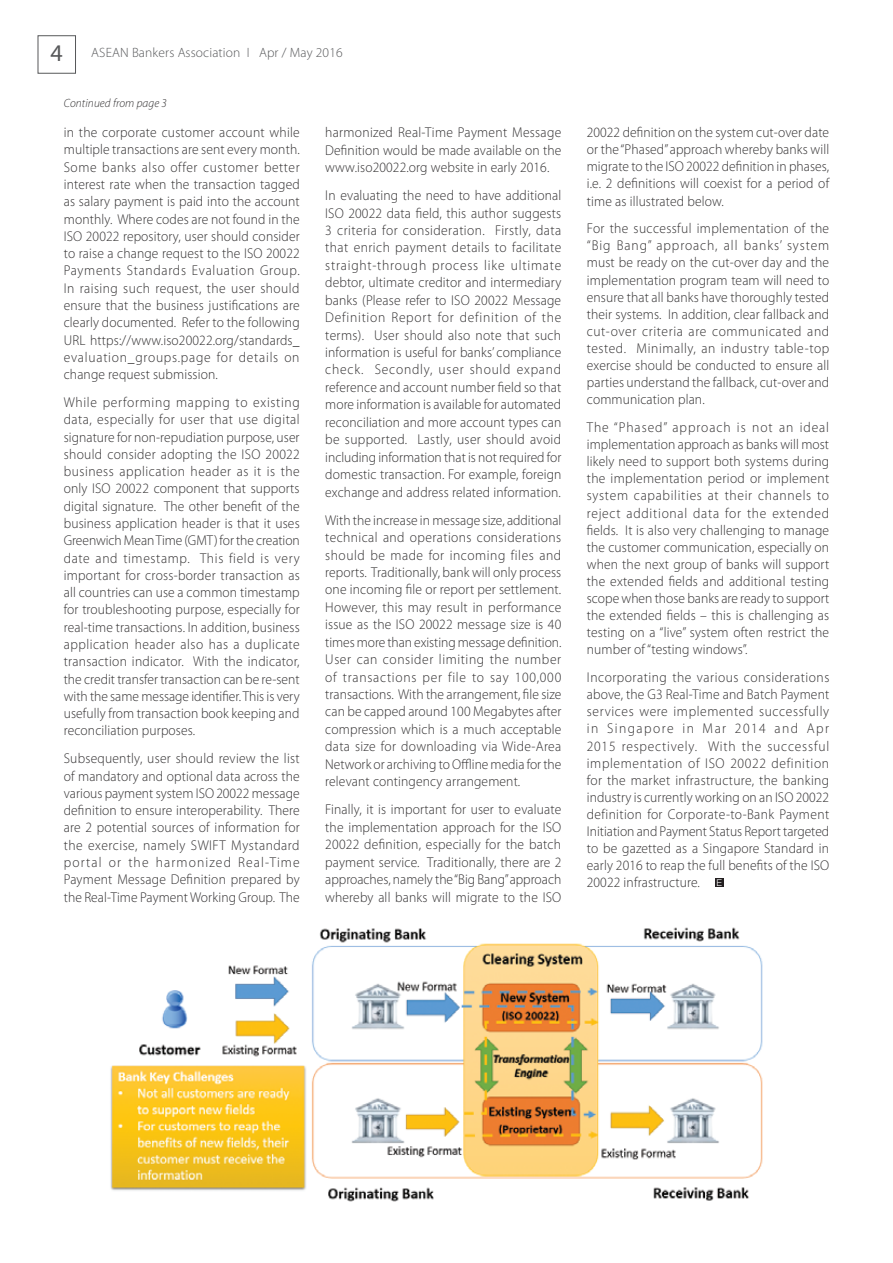
<style>
.page{position:relative;width:893px;height:1263px;background:#fff}
.page>*{position:absolute;margin:0;border:0;box-sizing:border-box;transform-origin:0 0}
.t1{font:300 14.25px/17.2px "Myriad Pro";letter-spacing:.01em;color:#312f30;text-align:justify;scale:.95 1}
.t2{font:300 13.5px "Myriad Pro";letter-spacing:.01em;color:#57585a}
.t3{font:italic 300 12px "Myriad Pro";letter-spacing:.01em;color:#312f30;scale:.96 1}
.s1{font-family:"Myriad";font-weight:400;font-size:24px}
.s2{font-family:"Helvetica Neue LT Com";font-size:9.3px;color:#fff}
</style>
<div class="page">
<div style="left:38px;top:35px;width:38px;height:39px;border:1px solid #57585a"></div>
<div style="left:716px;top:878px;width:8px;height:9px;background:#231f20"></div>
<img style="left:110px;top:927px;width:653px;height:275px">
<p class="t2" style="left:51px;top:48px;width:294px"><span class="s1">4</span> ASEAN Bankers Association I Apr / May 2016</p>
<p class="t3" style="left:64px;top:98px;width:109px">Continued from page 3</p>
<p class="t1" style="left:64px;top:125px;width:250px">in the corporate customer account while multiple transactions are sent every month.<br>Some banks also offer customer better interest rate when the transaction tagged as salary payment is paid into the account monthly. Where codes are not found in the ISO 20022 repository, user should consider to raise a change request to the ISO 20022<br>Payments Standards Evaluation Group.<br>In raising such request, the user should ensure that the business justifications are clearly documented. Refer to the following URL https://www.iso20022.org/standards_ evaluation_groups.page for details on change request submission.</p>
<p class="t1" style="left:64px;top:395px;width:250px">While performing mapping to existing data, especially for user that use digital signature for non-repudiation purpose, user should consider adopting the ISO 20022 business application header as it is the only ISO 20022 component that supports digital signature. The other benefit of the business application header is that it uses Greenwich Mean Time (GMT) for the creation date and timestamp. This field is very important for cross-border transaction as all countries can use a common timestamp for troubleshooting purpose, especially for real-time transactions. In addition, business application header also has a duplicate transaction indicator. With the indicator, the credit transfer transaction can be re-sent with the same message identifier. This is very usefully from transaction book keeping and reconciliation purposes.</p>
<p class="t1" style="left:64px;top:751px;width:250px">Subsequently, user should review the list of mandatory and optional data across the various payment system ISO 20022 message definition to ensure interoperability. There are 2 potential sources of information for the exercise, namely SWIFT Mystandard portal or the harmonized Real-Time Payment Message Definition prepared by the Real-Time Payment Working Group. The</p>
<p class="t1" style="left:325px;top:125px;width:250px">harmonized Real-Time Payment Message Definition would be made available on the www.iso20022.org website in early 2016.</p>
<p class="t1" style="left:325px;top:188px;width:250px">In evaluating the need to have additional ISO 20022 data field, this author suggests 3 criteria for consideration. Firstly, data that enrich payment details to facilitate straight-through process like ultimate debtor, ultimate creditor and intermediary banks (Please refer to ISO 20022 Message Definition Report for definition of the terms). User should also note that such information is useful for banks’ compliance check. Secondly, user should expand reference and account number field so that more information is available for automated reconciliation and more account types can be supported. Lastly, user should avoid including information that is not required for domestic transaction. For example, foreign exchange and address related information.</p>
<p class="t1" style="left:325px;top:513px;width:250px">With the increase in message size, additional technical and operations considerations should be made for incoming files and reports. Traditionally, bank will only process one incoming file or report per settlement.<br>However, this may result in performance issue as the ISO 20022 message size is 40 times more than existing message definition.<br>User can consider limiting the number of transactions per file to say 100,000 transactions. With the arrangement, file size can be capped around 100 Megabytes after compression which is a much acceptable data size for downloading via Wide-Area Network or archiving to Offline media for the relevant contingency arrangement.</p>
<p class="t1" style="left:325px;top:802px;width:250px">Finally, it is important for user to evaluate the implementation approach for the ISO 20022 definition, especially for the batch payment service. Traditionally, there are 2 approaches, namely the “Big Bang” approach whereby all banks will migrate to the ISO</p>
<p class="t1" style="left:587px;top:125px;width:257px">20022 definition on the system cut-over date or the “Phased” approach whereby banks will migrate to the ISO 20022 definition in phases, i.e. 2 definitions will coexist for a period of time as illustrated below.</p>
<p class="t1" style="left:587px;top:221px;width:257px">For the successful implementation of the “Big Bang” approach, all banks’ system must be ready on the cut-over day and the implementation program team will need to ensure that all banks have thoroughly tested their systems. In addition, clear fallback and cut-over criteria are communicated and tested. Minimally, an industry table-top exercise should be conducted to ensure all parties understand the fallback, cut-over and communication plan.</p>
<p class="t1" style="left:587px;top:420px;width:257px">The “Phased” approach is not an ideal implementation approach as banks will most likely need to support both systems during the implementation period or implement system capabilities at their channels to reject additional data for the extended fields. It is also very challenging to manage the customer communication, especially on when the next group of banks will support the extended fields and additional testing scope when those banks are ready to support the extended fields – this is challenging as testing on a “live” system often restrict the number of “testing windows”.</p>
<p class="t1" style="left:587px;top:670px;width:257px">Incorporating the various considerations above, the G3 Real-Time and Batch Payment services were implemented successfully in Singapore in Mar 2014 and Apr 2015 respectively. With the successful implementation of ISO 20022 definition for the market infrastructure, the banking industry is currently working on an ISO 20022 definition for Corporate-to-Bank Payment Initiation and Payment Status Report targeted to be gazetted as a Singapore Standard in early 2016 to reap the full benefits of the ISO 20022 infrastructure. <span class="s2">E</span></p>
</div>
